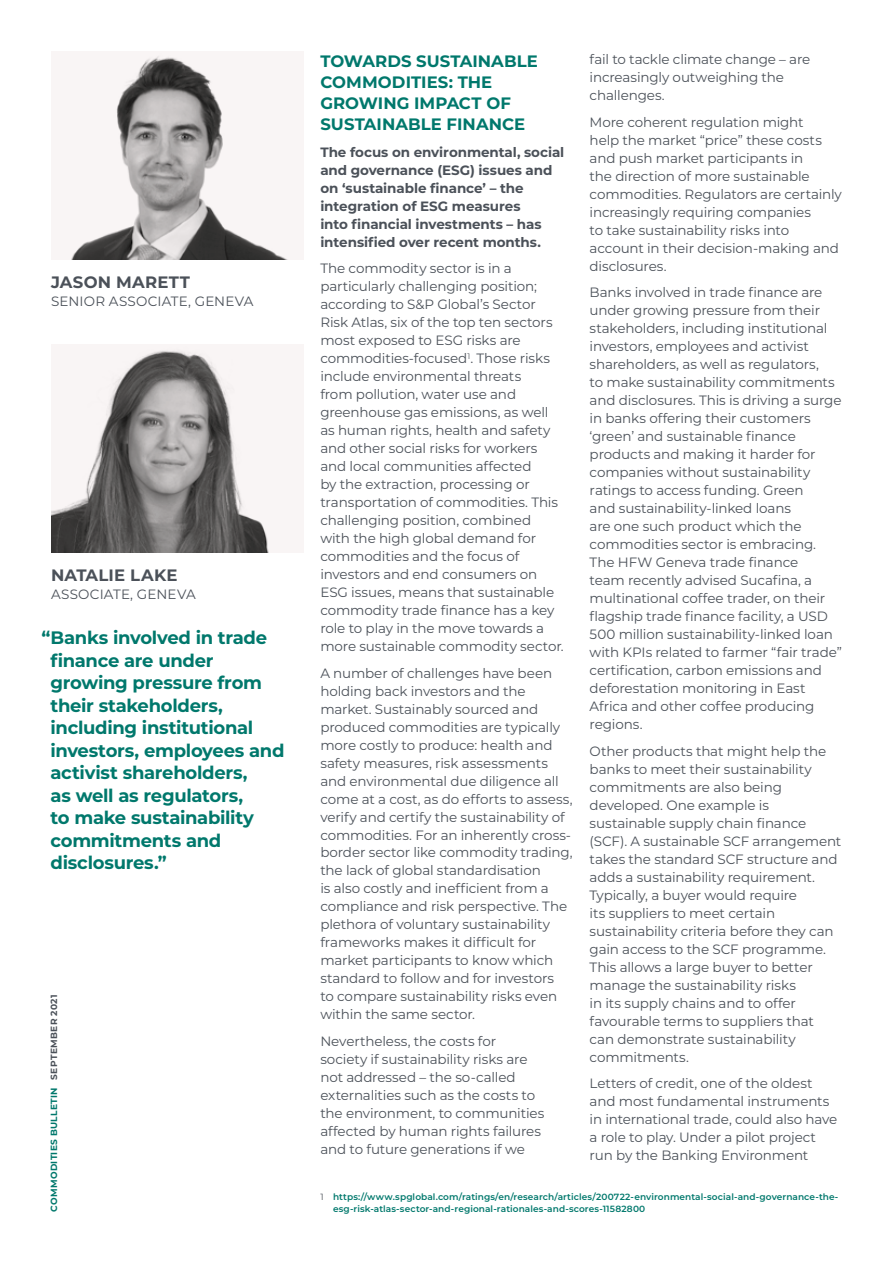
<style>
.page{position:relative;width:893px;height:1263px;background:#fff}
.page>*{position:absolute;margin:0;border:0;box-sizing:border-box;transform-origin:0 0}
.t1{font:700 18px/22.5px "Montserrat";letter-spacing:-.015em;color:#00786c}
.t2{font:700 16.5px/21px "Montserrat";letter-spacing:.005em;color:#00786c}
.t3{font:700 16.5px "Montserrat";letter-spacing:.015em;color:#4b5159}
.t4{font:13.5px/18px "Montserrat";letter-spacing:-.01em;color:#4b5159}
.t5{font:700 13.5px/18px "Montserrat";letter-spacing:-.005em;color:#4b5159}
.t6{font:13.5px "Montserrat";letter-spacing:.015em;color:#4b5159}
.t7{font:600 9px/12px "Montserrat";letter-spacing:.01em;color:#00786c}
.t8{font:700 9px "Montserrat";letter-spacing:.035em;color:#00786c}
.s1{color:#4b5159}
.s2{font-weight:400;color:#4b5159}
</style>
<div class="page">
<svg style="left:71px;top:53px;width:216px;height:206px;fill:#f9f5f5"></svg>
<svg style="left:51px;top:346px;width:219px;height:207px"></svg>
<p class="t3" style="left:51px;top:270px;width:141px">JASON MARETT</p>
<p class="t6" style="left:51px;top:292px;width:204px">SENIOR ASSOCIATE, GENEVA</p>
<p class="t3" style="left:51px;top:564px;width:128px">NATALIE LAKE</p>
<p class="t6" style="left:51px;top:585px;width:146px">ASSOCIATE, GENEVA</p>
<p class="t1" style="left:51px;top:625px;width:236px;text-indent:-9px">“Banks involved in trade finance are under growing pressure from their stakeholders, including institutional investors, employees and activist shareholders,<br>as well as regulators,<br>to make sustainability commitments and disclosures.”</p>
<p class="t8" style="left:48px;top:1212px;width:219px;rotate:-90deg">COMMODITIES BULLETIN <span class="s1">SEPTEMBER 2021</span></p>
<p class="t4" style="left:590px;top:50px;width:222px">fail to tackle climate change – are increasingly outweighing the challenges.</p>
<p class="t4" style="left:590px;top:112px;width:254px">More coherent regulation might<br>help the market “price” these costs and push market participants in<br>the direction of more sustainable commodities. Regulators are certainly increasingly requiring companies<br>to take sustainability risks into account in their decision-making and disclosures.</p>
<p class="t4" style="left:590px;top:283px;width:254px">Banks involved in trade finance are under growing pressure from their stakeholders, including institutional investors, employees and activist shareholders, as well as regulators,<br>to make sustainability commitments and disclosures. This is driving a surge in banks offering their customers ‘green’ and sustainable finance products and making it harder for companies without sustainability ratings to access funding. Green<br>and sustainability-linked loans<br>are one such product which the commodities sector is embracing.<br>The HFW Geneva trade finance<br>team recently advised Sucafina, a multinational coffee trader, on their flagship trade finance facility, a USD 500 million sustainability-linked loan with KPIs related to farmer “fair trade” certification, carbon emissions and deforestation monitoring in East Africa and other coffee producing regions.</p>
<p class="t4" style="left:590px;top:741px;width:253px">Other products that might help the banks to meet their sustainability commitments are also being developed. One example is sustainable supply chain finance (SCF). A sustainable SCF arrangement takes the standard SCF structure and adds a sustainability requirement.<br>Typically, a buyer would require<br>its suppliers to meet certain sustainability criteria before they can gain access to the SCF programme.<br>This allows a large buyer to better manage the sustainability risks<br>in its supply chains and to offer favourable terms to suppliers that can demonstrate sustainability commitments.</p>
<p class="t4" style="left:590px;top:1074px;width:249px">Letters of credit, one of the oldest and most fundamental instruments in international trade, could also have a role to play. Under a pilot project run by the Banking Environment</p>
<p class="t2" style="left:320px;top:50px;width:219px">TOWARDS SUSTAINABLE<br>COMMODITIES: THE<br>GROWING IMPACT OF<br>SUSTAINABLE FINANCE</p>
<p class="t5" style="left:320px;top:142px;width:246px">The focus on environmental, social and governance (ESG) issues and on ‘sustainable finance’ – the integration of ESG measures<br>into financial investments – has intensified over recent months.</p>
<p class="t4" style="left:320px;top:259px;width:245px">The commodity sector is in a particularly challenging position; according to S&amp;P Global’s Sector<br>Risk Atlas, six of the top ten sectors most exposed to ESG risks are commodities-focused<sup>1</sup>. Those risks include environmental threats<br>from pollution, water use and greenhouse gas emissions, as well as human rights, health and safety and other social risks for workers and local communities affected<br>by the extraction, processing or transportation of commodities. This challenging position, combined with the high global demand for commodities and the focus of investors and end consumers on<br>ESG issues, means that sustainable commodity trade finance has a key role to play in the move towards a more sustainable commodity sector.</p>
<p class="t4" style="left:320px;top:663px;width:254px">A number of challenges have been holding back investors and the market. Sustainably sourced and produced commodities are typically more costly to produce: health and safety measures, risk assessments and environmental due diligence all come at a cost, as do efforts to assess, verify and certify the sustainability of commodities. For an inherently cross&shy;border sector like commodity trading, the lack of global standardisation<br>is also costly and inefficient from a compliance and risk perspective. The plethora of voluntary sustainability frameworks makes it difficult for market participants to know which standard to follow and for investors<br>to compare sustainability risks even within the same sector.</p>
<p class="t4" style="left:320px;top:1032px;width:225px">Nevertheless, the costs for society if sustainability risks are not addressed – the so-called externalities such as the costs to the environment, to communities affected by human rights failures and to future generations if we</p>
<p class="t7" style="left:333px;top:1190px;width:507px;text-indent:-13px"><span class="s2">1</span> https://www.spglobal.com/ratings/en/research/articles/200722-environmental-social-and-governance-the&shy;esg-risk-atlas-sector-and-regional-rationales-and-scores-11582800</p>
</div>
